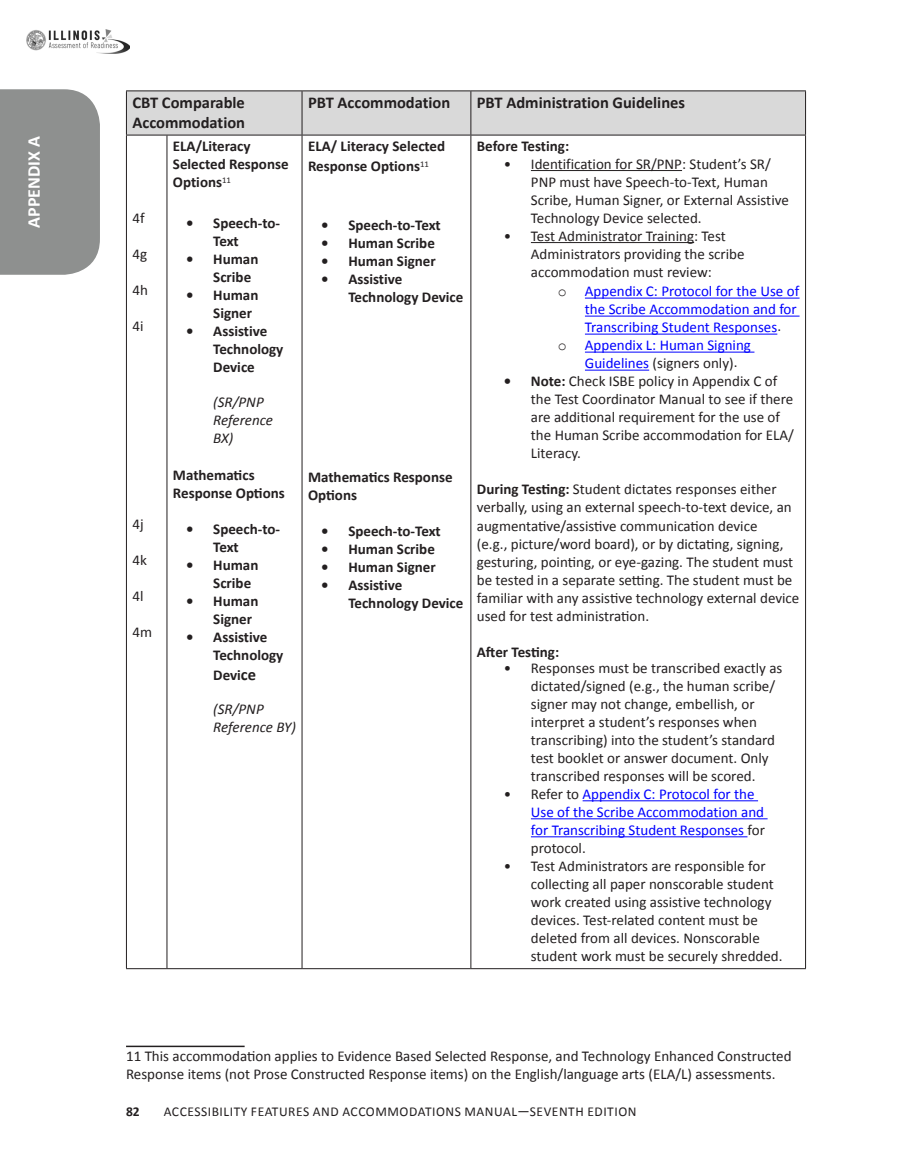
<style>
.page{position:relative;width:905px;height:1175px;background:#fff}
.page>*{position:absolute;margin:0;border:0;box-sizing:border-box;transform-origin:0 0}
.t1{font:700 18px "Calibri";color:#fff}
.t2{font:700 16.5px/19.8px "Calibri";color:#231f20}
.t3{font:15px/18px "Calibri";color:#231f20}
.t4{font:700 15px/18px "Calibri";color:#231f20}
.t5{font:15px/18px "Calibri";color:#00f}
.t6{font:italic 15px/18px "Calibri";color:#231f20}
.t7{font:13.5px "Calibri";letter-spacing:.04em;color:#231f20}
.t8{font:700 13.5px "Calibri";color:#231f20}
.s1{font-size:16.5px}
.s2{font-family:"Courier New";color:#231f20}
.s3{color:#231f20}
.s4{color:#00f}
.s5{font-weight:700}
</style>
<div class="page">
<div style="left:0;top:89px;width:100px;height:186px;background:#8e908f"></div>
<img style="left:27px;top:29px;width:102px;height:25px">
<div style="left:127px;top:91px;width:678px;height:44px;background:#d9d9d9"></div>
<hr style="left:126px;top:91px;width:1px;height:44px;background:#231f20">
<hr style="left:126px;top:90px;width:41px;height:1px;background:#231f20">
<hr style="left:167px;top:90px;width:135px;height:1px;background:#231f20">
<hr style="left:302px;top:91px;width:1px;height:44px;background:#231f20">
<hr style="left:302px;top:90px;width:169px;height:1px;background:#231f20">
<hr style="left:471px;top:90px;width:335px;height:1px;background:#231f20">
<hr style="left:470px;top:91px;width:1px;height:44px;background:#231f20">
<hr style="left:805px;top:91px;width:1px;height:44px;background:#231f20">
<hr style="left:302px;top:135px;width:169px;height:1px;background:#231f20">
<hr style="left:471px;top:135px;width:335px;height:1px;background:#231f20">
<hr style="left:126px;top:968px;width:41px;height:1px;background:#231f20">
<hr style="left:167px;top:968px;width:135px;height:1px;background:#231f20">
<hr style="left:302px;top:968px;width:169px;height:1px;background:#231f20">
<hr style="left:471px;top:968px;width:335px;height:1px;background:#231f20">
<hr style="left:126px;top:135px;width:1px;height:833px;background:#231f20">
<hr style="left:166px;top:135px;width:1px;height:833px;background:#231f20">
<hr style="left:302px;top:135px;width:1px;height:833px;background:#231f20">
<hr style="left:470px;top:135px;width:1px;height:833px;background:#231f20">
<hr style="left:805px;top:135px;width:1px;height:833px;background:#231f20">
<hr style="left:126px;top:135px;width:41px;height:1px;background:#231f20">
<hr style="left:167px;top:135px;width:135px;height:1px;background:#231f20">
<hr style="left:531px;top:170px;width:151px;height:1px;background:#231f20">
<hr style="left:531px;top:242px;width:163px;height:1px;background:#231f20">
<hr style="left:585px;top:297px;width:214px;height:1px;background:#00f">
<hr style="left:585px;top:315px;width:214px;height:1px;background:#00f">
<hr style="left:585px;top:333px;width:192px;height:1px;background:#00f">
<hr style="left:585px;top:351px;width:169px;height:1px;background:#00f">
<hr style="left:585px;top:369px;width:64px;height:1px;background:#00f">
<hr style="left:582px;top:800px;width:176px;height:1px;background:#00f">
<hr style="left:531px;top:818px;width:236px;height:1px;background:#00f">
<hr style="left:531px;top:836px;width:216px;height:1px;background:#00f">
<hr style="left:126px;top:1045px;width:118px;height:2px;background:#231f20">
<p class="t1" style="left:21px;top:228px;width:93px;rotate:-90deg">APPENDIX A</p>
<p class="t2" style="left:132px;top:92px;width:114px">CBT Comparable<br>Accommodation</p>
<p class="t2" style="left:308px;top:92px;width:144px">PBT Accommodation</p>
<p class="t2" style="left:477px;top:92px;width:210px">PBT Administration Guidelines</p>
<p class="t3" style="left:132px;top:208px;width:14px">4f</p>
<p class="t3" style="left:132px;top:244px;width:16px">4g</p>
<p class="t3" style="left:132px;top:280px;width:17px">4h</p>
<p class="t3" style="left:132px;top:316px;width:13px">4i</p>
<p class="t3" style="left:132px;top:514px;width:13px">4j</p>
<p class="t3" style="left:132px;top:550px;width:16px">4k</p>
<p class="t3" style="left:132px;top:586px;width:13px">4l</p>
<p class="t3" style="left:132px;top:622px;width:21px">4m</p>
<p class="t4" style="left:173px;top:136px;width:117px">ELA/Literacy<br>Selected Response<br>Options<sup>11</sup></p>
<p class="t4" style="left:213px;top:213px;width:68px;text-indent:-27px">• Speech-to-<br>Text</p>
<p class="t4" style="left:213px;top:249px;width:47px;text-indent:-27px">• Human<br>Scribe</p>
<p class="t4" style="left:213px;top:285px;width:47px;text-indent:-27px">• Human<br>Signer</p>
<p class="t4" style="left:213px;top:321px;width:72px;text-indent:-27px">• Assistive<br>Technology<br>Device</p>
<p class="t6" style="left:213px;top:392px;width:61px">(SR/PNP<br>Reference<br>BX)</p>
<p class="t4" style="left:173px;top:465px;width:113px">Mathematics<br>Response Options</p>
<p class="t4" style="left:213px;top:519px;width:68px;text-indent:-27px">• Speech-to-<br>Text</p>
<p class="t4" style="left:213px;top:555px;width:47px;text-indent:-27px">• Human<br>Scribe</p>
<p class="t4" style="left:213px;top:591px;width:47px;text-indent:-27px">• Human<br>Signer</p>
<p class="t4" style="left:213px;top:627px;width:72px;text-indent:-27px">• Assistive<br>Technology</p>
<p class="t4" style="left:213px;top:665px;width:44px">Devi<span class="s1">ce</span></p>
<p class="t6" style="left:213px;top:700px;width:84px">(SR/PNP<br>Reference BY)</p>
<p class="t4" style="left:308px;top:135px;width:139px;line-height:19.8px">ELA/ Literacy Selected<br>Response Options<sup>11</sup></p>
<p class="t4" style="left:321px;top:215px;width:121px">• Speech-to-Text</p>
<p class="t4" style="left:321px;top:233px;width:115px">• Human Scribe</p>
<p class="t4" style="left:321px;top:251px;width:116px">• Human Signer</p>
<p class="t4" style="left:348px;top:269px;width:117px;text-indent:-27px">• Assistive<br>Technology Device</p>
<p class="t4" style="left:308px;top:467px;width:146px">Mathematics Response<br>Options</p>
<p class="t4" style="left:321px;top:521px;width:121px">• Speech-to-Text</p>
<p class="t4" style="left:321px;top:539px;width:115px">• Human Scribe</p>
<p class="t4" style="left:321px;top:557px;width:116px">• Human Signer</p>
<p class="t4" style="left:348px;top:575px;width:117px;text-indent:-27px">• Assistive<br>Technology Device</p>
<p class="t4" style="left:477px;top:136px;width:94px">Before Testing:</p>
<p class="t3" style="left:531px;top:154px;width:259px;text-indent:-27px">• Identification for SR/PNP: Student’s SR/ PNP must have Speech-to-Text, Human Scribe, Human Signer, or External Assistive Technology Device selected.</p>
<p class="t3" style="left:531px;top:226px;width:215px;text-indent:-27px">• Test Administrator Training: Test<br>Administrators providing the scribe accommodation must review:</p>
<p class="t5" style="left:558px;top:282px;width:243px"><span class="s2">o</span> Appendix C: Protocol for the Use of</p>
<p class="t5" style="left:585px;top:300px;width:213px">the Scribe Accommodation and for</p>
<p class="t5" style="left:585px;top:318px;width:198px">Transcribing Student Responses<span class="s3">.</span></p>
<p class="t5" style="left:558px;top:336px;width:194px"><span class="s2">o</span> Appendix L: Human Signing</p>
<p class="t3" style="left:585px;top:354px;width:154px"><span class="s4">Guidelines</span> (signers only).</p>
<p class="t3" style="left:531px;top:372px;width:264px;text-indent:-27px"><span class="s5">• Note:</span> Check ISBE policy in Appendix C of the Test Coordinator Manual to see if there are additional requirement for the use of the Human Scribe accommodation for ELA/ Literacy.</p>
<p class="t3" style="left:477px;top:480px;width:324px"><span class="s5">During Testing:</span> Student dictates responses either verbally, using an external speech-to-text device, an augmentative/assistive communication device<br>(e.g., picture/word board), or by dictating, signing, gesturing, pointing, or eye-gazing. The student must be tested in a separate setting. The student must be familiar with any assistive technology external device used for test administration.</p>
<p class="t4" style="left:477px;top:642px;width:84px">After Testing:</p>
<p class="t3" style="left:531px;top:658px;width:253px;text-indent:-27px">• Responses must be transcribed exactly as dictated/signed (e.g., the human scribe/ signer may not change, embellish, or interpret a student’s responses when transcribing) into the student’s standard test booklet or answer document. Only transcribed responses will be scored.</p>
<p class="t5" style="left:531px;top:784px;width:235px;text-indent:-27px"><span class="s3">• Refer to</span> Appendix C: Protocol for the<br>Use of the Scribe Accommodation and for Transcribing Student Responses <span class="s3">for protocol.</span></p>
<p class="t3" style="left:531px;top:856px;width:253px;text-indent:-27px">• Test Administrators are responsible for collecting all paper nonscorable student work created using assistive technology devices. Test-related content must be deleted from all devices. Nonscorable student work must be securely shredded.</p>
<p class="t3" style="left:126px;top:1046px;width:667px">11 This accommodation applies to Evidence Based Selected Response, and Technology Enhanced Constructed<br>Response items (not Prose Constructed Response items) on the English/language arts (ELA/L) assessments.</p>
<p class="t8" style="left:126px;top:1102px;width:15px">82</p>
<p class="t7" style="left:164px;top:1102px;width:474px">ACCESSIBILITY FEATURES AND ACCOMMODATIONS MANUAL—SEVENTH EDITION</p>
</div>
